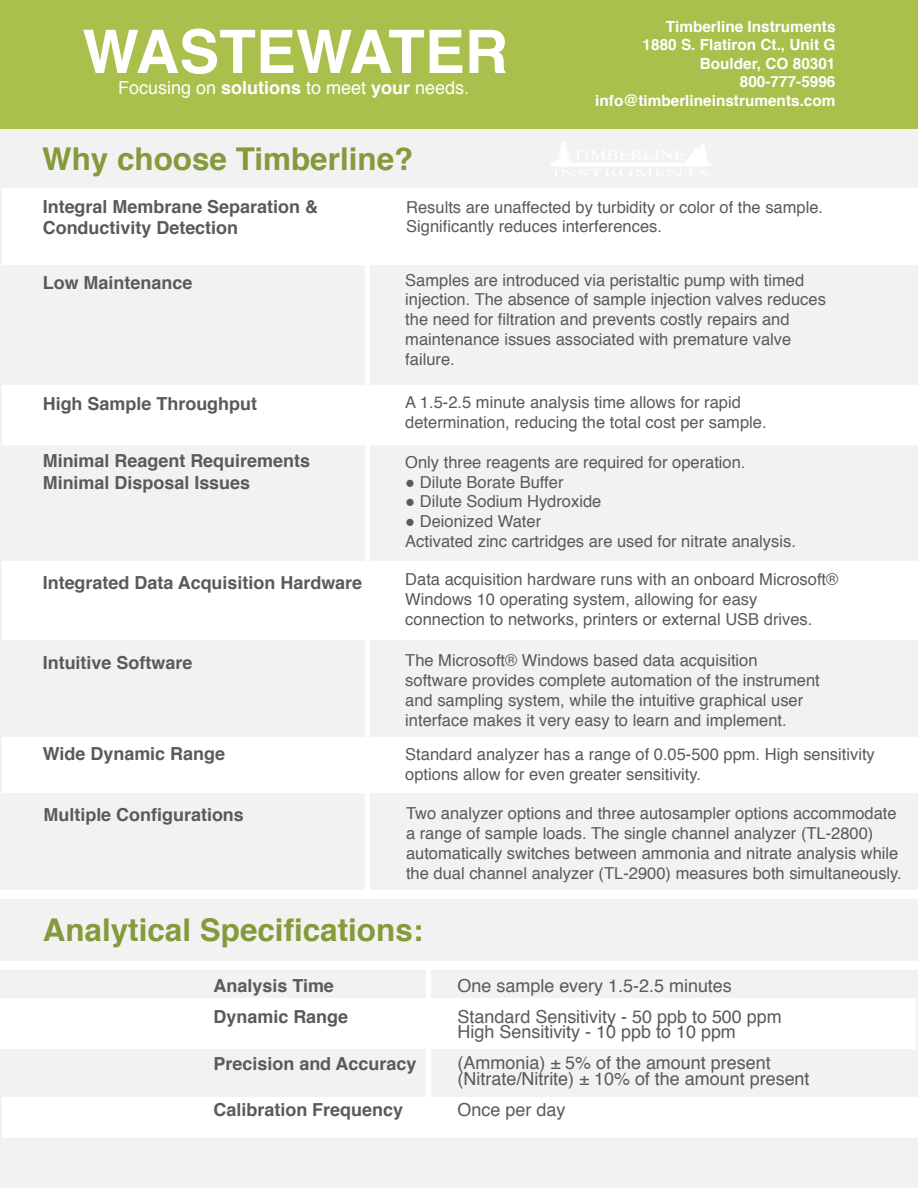
<style>
.page{position:relative;width:918px;height:1188px;background:#fff}
.page>*{position:absolute;margin:0;border:0;box-sizing:border-box;transform-origin:0 0}
.t1{font:700 60px "Helvetica";color:#fff}
.t2{font:700 31.35px "Helvetica";color:#849a3b}
.t3{font:700 18px/21.6px "Helvetica";color:#595a5c}
.t4{font:18px/31px "Helvetica";color:#595a5c}
.t5{font:18px "Helvetica";color:#fff}
.t6{font:16.5px/19.8px "Helvetica";color:#595a5c}
.t7{font:700 15.3px/18.5px "Helvetica";color:#fff;text-align:right}
.s1{font-weight:700}
</style>
<div class="page">
<div style="left:0;top:122px;width:918px;height:1066px;background:#f2f2f3"></div>
<div style="left:3px;top:188px;width:915px;height:77px;background:#fff"></div>
<div style="left:3px;top:385px;width:915px;height:59px;background:#fff"></div>
<div style="left:3px;top:561px;width:915px;height:79px;background:#fff"></div>
<div style="left:3px;top:737px;width:915px;height:56px;background:#fff"></div>
<div style="left:0;top:890px;width:918px;height:8px;background:#fff"></div>
<div style="left:0;top:961px;width:918px;height:9px;background:#fff"></div>
<div style="left:0;top:998px;width:915px;height:50px;background:#fff"></div>
<div style="left:2px;top:1097px;width:916px;height:41px;background:#fff"></div>
<div style="left:365px;top:217px;width:5px;height:681px;background:#fff"></div>
<div style="left:426px;top:961px;width:5px;height:166px;background:#fff"></div>
<svg style="left:551px;top:142px;width:160px;height:34px"></svg>
<div style="left:0;top:0;width:918px;height:129px;background:#aac04d"></div>
<h1 class="t1" style="left:82px;top:3px;width:427px">WASTEWATER</h1>
<p class="t5" style="left:118px;top:74px;width:353px">Focusing on <span class="s1">solutions</span> to meet <span class="s1">your</span> needs.</p>
<h2 class="t2" style="left:42px;top:133px;width:373px">Why choose Timberline?</h2>
<p class="t7" style="left:595px;top:18px;width:242px">Timberline Instruments<br>1880 S. Flatiron Ct., Unit G<br>Boulder, CO 80301<br>800-777-5996 info@timberlineinstruments.com</p>
<p class="t3" style="left:43px;top:196px;width:277px">Integral Membrane Separation &amp;<br>Conductivity Detection</p>
<p class="t6" style="left:406px;top:197px;width:418px">Results are unaffected by turbidity or color of the sample.<br>Significantly reduces interferences.</p>
<p class="t3" style="left:43px;top:272px;width:151px">Low Maintenance</p>
<p class="t6" style="left:405px;top:270px;width:422px">Samples are introduced via peristaltic pump with timed injection. The absence of sample injection valves reduces the need for filtration and prevents costly repairs and maintenance issues associated with premature valve failure.</p>
<p class="t3" style="left:43px;top:394px;width:216px">High Sample Throughput</p>
<p class="t6" style="left:405px;top:393px;width:363px">A 1.5-2.5 minute analysis time allows for rapid determination, reducing the total cost per sample.</p>
<p class="t3" style="left:43px;top:451px;width:269px">Minimal Reagent Requirements<br>Minimal Disposal Issues</p>
<p class="t6" style="left:405px;top:453px;width:342px">Only three reagents are required for operation.</p>
<p class="t6" style="left:405px;top:472px;width:160px">● Dilute Borate Buffer</p>
<p class="t6" style="left:405px;top:492px;width:198px">● Dilute Sodium Hydroxide</p>
<p class="t6" style="left:405px;top:512px;width:392px">● Deionized Water<br>Activated zinc cartridges are used for nitrate analysis.</p>
<p class="t3" style="left:43px;top:572px;width:321px">Integrated Data Acquisition Hardware</p>
<p class="t6" style="left:405px;top:570px;width:435px">Data acquisition hardware runs with an onboard Microsoft®<br>Windows 10 operating system, allowing for easy connection to networks, printers or external USB drives.</p>
<p class="t3" style="left:43px;top:652px;width:151px">Intuitive Software</p>
<p class="t3" style="left:43px;top:743px;width:184px">Wide Dynamic Range</p>
<p class="t6" style="left:405px;top:651px;width:416px">The Microsoft® Windows based data acquisition software provides complete automation of the instrument and sampling system, while the intuitive graphical user interface makes it very easy to learn and implement.</p>
<p class="t6" style="left:405px;top:745px;width:471px">Standard analyzer has a range of 0.05-500 ppm. High sensitivity options allow for even greater sensitivity.</p>
<p class="t3" style="left:43px;top:804px;width:202px">Multiple Configurations</p>
<p class="t6" style="left:406px;top:804px;width:497px">Two analyzer options and three autosampler options accommodate a range of sample loads. The single channel analyzer (TL-2800) automatically switches between ammonia and nitrate analysis while the dual channel analyzer (TL-2900) measures both simultaneously.</p>
<h2 class="t2" style="left:43px;top:905px;width:382px">Analytical Specifications:</h2>
<p class="t3" style="left:214px;top:970px;width:136px;line-height:31px">Analysis Time<br>Dynamic Range</p>
<p class="t3" style="left:214px;top:1053px;width:204px">Precision and Accuracy</p>
<p class="t3" style="left:214px;top:1099px;width:191px">Calibration Frequency</p>
<p class="t4" style="left:458px;top:970px;width:326px">One sample every 1.5-2.5 minutes<br>Standard Sensitivity - 50 ppb to 500 ppm</p>
<p class="t4" style="left:458px;top:1017px;width:315px">High Sensitivity - 10 ppb to 10 ppm (Ammonia) ± 5% of the amount present</p>
<p class="t4" style="left:458px;top:1064px;width:354px">(Nitrate/Nitrite) ± 10% of the amount present<br>Once per day</p>
</div>
